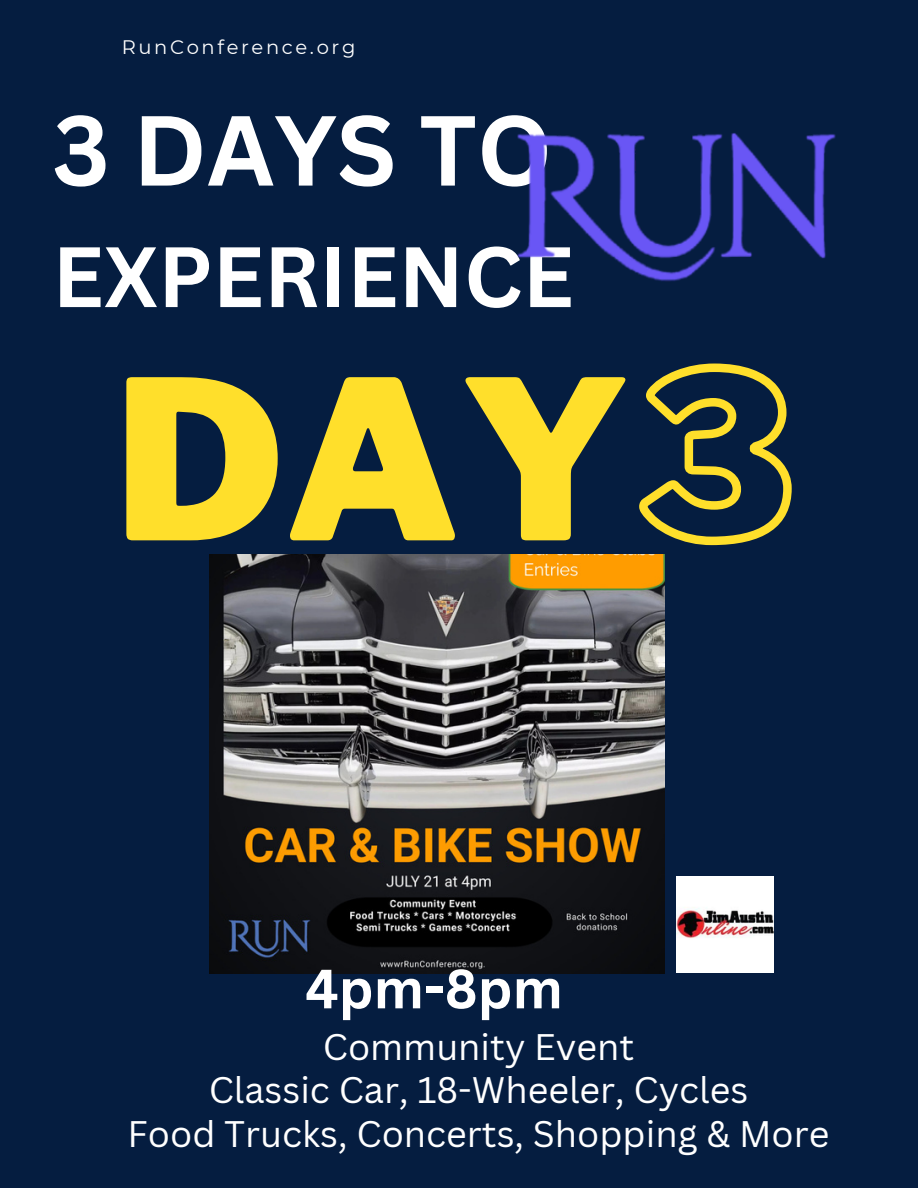
<style>
.page{position:relative;width:918px;height:1188px;background:#051d40}
.page>*{position:absolute;margin:0;border:0;box-sizing:border-box;transform-origin:0 0}
.t1{font:900 219.9px "Libre Franklin";color:#ffdf2b}
.t2{font:700 97.2px "Canva Sans";color:#fff}
.t3{font:700 83.7px "Canva Sans";color:#fff}
.t4{font:700 54px "Canva Sans";color:#fff}
.t5{font:36px "Canva Sans";color:#fff}
.t6{font:19.5px "Montserrat";letter-spacing:.135em;color:#fff}
.s1{font-size:227.1px;color:rgb(0 0 0/0)}
</style>
<div class="page">
<img style="left:517px;top:133px;width:319px;height:149px">
<img style="left:210px;top:555px;width:454px;height:418px">
<img style="left:677px;top:876px;width:96px;height:97px">
<svg style="left:639px;top:363px;width:153px;height:183px"></svg>
<p class="t6" style="left:122px;top:35px;width:235px">RunConference.org</p>
<p class="t2" style="left:52px;top:82px;width:501px">3 DAYS TO</p>
<p class="t3" style="left:52px;top:218px;width:523px">EXPERIENCE</p>
<p class="t1" style="left:115px;top:328px;width:680px">DAY<span class="s1">3</span></p>
<p class="t4" style="left:305px;top:951px;width:259px">4pm-8pm</p>
<p class="t5" style="left:323px;top:1021px;width:313px">Community Event</p>
<p class="t5" style="left:209px;top:1065px;width:541px">Classic Car, 18-Wheeler, Cycles</p>
<p class="t5" style="left:128px;top:1109px;width:703px">Food Trucks, Concerts, Shopping &amp; More</p>
</div>
